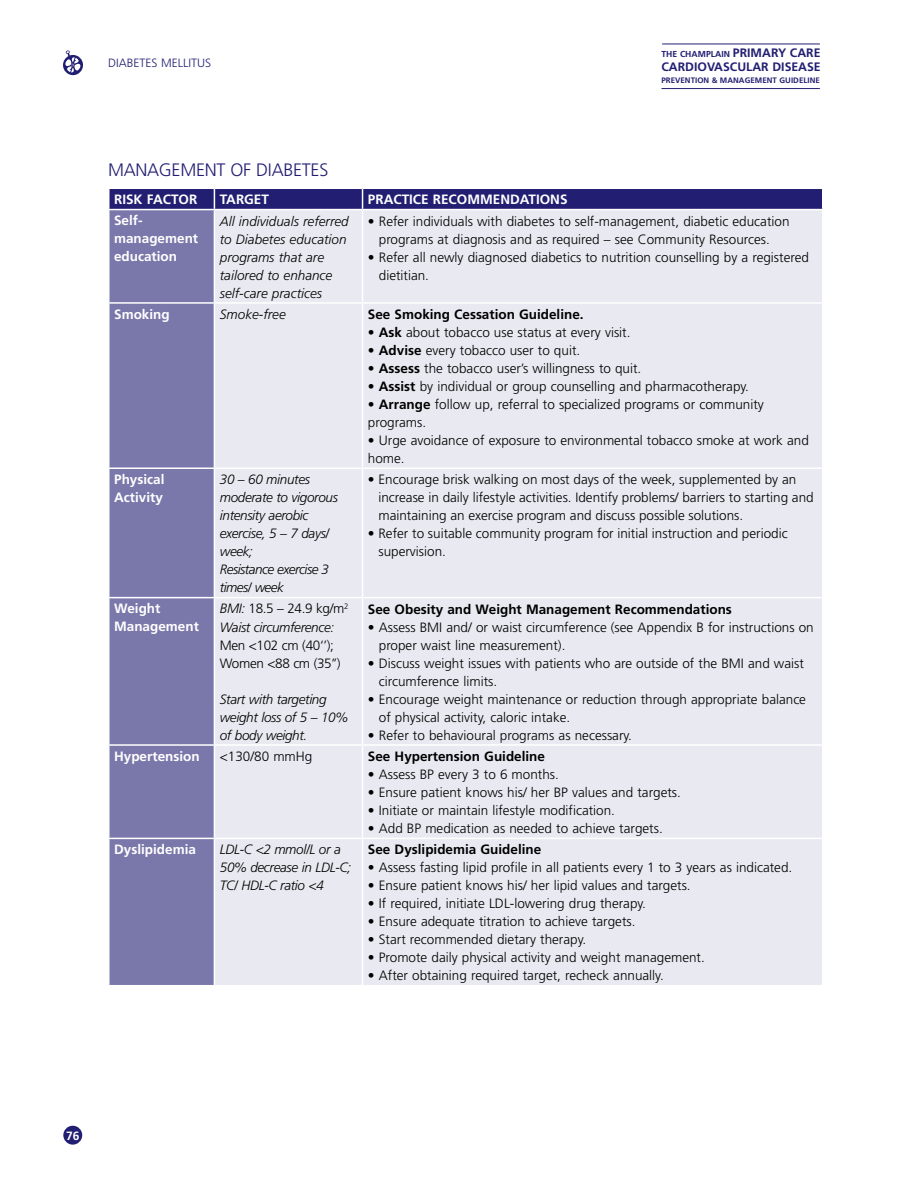
<style>
.page{position:relative;width:918px;height:1188px;background:#fff}
.page>*{position:absolute;margin:0;border:0;box-sizing:border-box;transform-origin:0 0}
.t1{font:300 18px "Frutiger";letter-spacing:-.015em;color:#221f72}
.t2{font:300 13.5px/18px "Frutiger";color:#000}
.t3{font:italic 300 13.5px/18px "Frutiger";letter-spacing:-.025em;color:#000}
.t4{font:700 13.5px/18px "Frutiger";color:#fff}
.t5{font:700 13.5px "Frutiger";color:#000}
.t6{font:italic 300 13.5px/18px "Frutiger";color:#000}
.t7{font:300 13.5px/18px "Frutiger";letter-spacing:-.025em;color:#000}
.t8{font:700 12.3px "Frutiger";color:#221f72}
.t9{font:300 12px "Frutiger";color:#221f72}
.t10{font:700 12px "Frutiger";color:#fff}
.t11{font:700 8.7px "Frutiger";color:#221f72}
.t12{font:700 7.95px "Frutiger";letter-spacing:.005em;color:#221f72}
.s1{font-size:12.3px}
.s2{font-weight:700}
.s3{font-style:normal}
</style>
<div class="page">
<div style="left:63px;top:1126px;width:19px;height:19px;background:#221f72;border-radius:50%"></div>
<svg style="left:63px;top:50px;width:20px;height:25px"></svg>
<hr style="left:662px;top:44px;width:158px;height:1px;background:#221f72">
<hr style="left:662px;top:88px;width:158px;height:1px;background:#221f72">
<div style="left:110px;top:210px;width:104px;height:775px;background:#7a78ab"></div>
<div style="left:215px;top:210px;width:607px;height:775px;background:#e9e9f1"></div>
<svg style="left:109px;top:188px;width:714px;height:21px;background:#302d7a"></svg>
<hr style="left:362px;top:210px;width:1px;height:92px;background:#fff">
<hr style="left:108px;top:302px;width:106px;height:2px;background:#fff">
<hr style="left:214px;top:302px;width:149px;height:2px;background:#fff">
<hr style="left:363px;top:302px;width:460px;height:2px;background:#fff">
<hr style="left:362px;top:304px;width:1px;height:164px;background:#fff">
<hr style="left:108px;top:468px;width:106px;height:1px;background:#fff">
<hr style="left:214px;top:468px;width:149px;height:1px;background:#fff">
<hr style="left:363px;top:468px;width:460px;height:1px;background:#fff">
<hr style="left:362px;top:469px;width:1px;height:128px;background:#fff">
<hr style="left:108px;top:597px;width:106px;height:1px;background:#fff">
<hr style="left:214px;top:597px;width:149px;height:1px;background:#fff">
<hr style="left:363px;top:597px;width:460px;height:1px;background:#fff">
<hr style="left:362px;top:598px;width:1px;height:146px;background:#fff">
<hr style="left:108px;top:744px;width:106px;height:2px;background:#fff">
<hr style="left:214px;top:744px;width:149px;height:2px;background:#fff">
<hr style="left:363px;top:744px;width:460px;height:2px;background:#fff">
<hr style="left:362px;top:746px;width:1px;height:92px;background:#fff">
<hr style="left:108px;top:838px;width:106px;height:1px;background:#fff">
<hr style="left:214px;top:838px;width:149px;height:1px;background:#fff">
<hr style="left:363px;top:838px;width:460px;height:1px;background:#fff">
<hr style="left:362px;top:839px;width:1px;height:146px;background:#fff">
<p class="t9" style="left:108px;top:56px;width:105px">DIABETES MELLITUS</p>
<p class="t11" style="left:661px;top:49px;width:161px">THE CHAMPLAIN <span class="s1">PRIMARY CARE</span></p>
<p class="t8" style="left:661px;top:60px;width:161px">CARDIOVASCULAR DISEASE</p>
<p class="t12" style="left:661px;top:75px;width:160px">PREVENTION &amp; MANAGEMENT GUIDELINE</p>
<h1 class="t1" style="left:108px;top:160px;width:222px">MANAGEMENT OF DIABETES</h1>
<p class="t4" style="left:114px;top:190px;width:85px">RISK FACTOR</p>
<p class="t4" style="left:220px;top:190px;width:51px">TARGET</p>
<p class="t4" style="left:368px;top:190px;width:201px">PRACTICE RECOMMENDATIONS</p>
<p class="t4" style="left:114px;top:212px;width:86px">Self&shy;management education</p>
<p class="t6" style="left:220px;top:212px;width:131px">All individuals referred to Diabetes education programs that are tailored to enhance self-care practices</p>
<p class="t2" style="left:379px;top:212px;width:412px;text-indent:-11px">• Refer individuals with diabetes to self-management, diabetic education programs at diagnosis and as required – see Community Resources.</p>
<p class="t2" style="left:379px;top:248px;width:432px;text-indent:-11px">• Refer all newly diagnosed diabetics to nutrition counselling by a registered dietitian.</p>
<p class="t4" style="left:114px;top:305px;width:57px">Smoking</p>
<p class="t6" style="left:220px;top:305px;width:67px">Smoke-free</p>
<p class="t5" style="left:368px;top:306px;width:217px">See Smoking Cessation Guideline.</p>
<p class="t2" style="left:368px;top:323px;width:264px">• <span class="s2">Ask</span> about tobacco use status at every visit.</p>
<p class="t2" style="left:368px;top:341px;width:214px">• <span class="s2">Advise</span> every tobacco user to quit.</p>
<p class="t2" style="left:368px;top:359px;width:275px">• <span class="s2">Assess</span> the tobacco user’s willingness to quit.</p>
<p class="t2" style="left:368px;top:377px;width:383px">• <span class="s2">Assist</span> by individual or group counselling and pharmacotherapy.</p>
<p class="t2" style="left:368px;top:395px;width:397px">• <span class="s2">Arrange</span> follow up, referral to specialized programs or community programs.</p>
<p class="t2" style="left:368px;top:431px;width:442px">• Urge avoidance of exposure to environmental tobacco smoke at work and home.</p>
<p class="t4" style="left:114px;top:470px;width:52px">Physical<br>Activity</p>
<p class="t3" style="left:220px;top:470px;width:120px">30 – 60 minutes moderate to vigorous intensity aerobic exercise, 5 – 7 days/ week;<br>Resistance exercise 3 times/ week</p>
<p class="t2" style="left:378px;top:470px;width:437px;text-indent:-11px">• Encourage brisk walking on most days of the week, supplemented by an increase in daily lifestyle activities. Identify problems/ barriers to starting and maintaining an exercise program and discuss possible solutions.</p>
<p class="t2" style="left:378px;top:524px;width:411px;text-indent:-11px">• Refer to suitable community program for initial instruction and periodic supervision.</p>
<p class="t4" style="left:114px;top:600px;width:86px">Weight<br>Management</p>
<p class="t3" style="left:220px;top:600px;width:130px">BMI: <span class="s3">18.5 – 24.9 kg/m</span><sup>2<br></sup>Waist circumference:</p>
<p class="t7" style="left:220px;top:636px;width:122px">Men &lt;102 cm (40‘’);<br>Women &lt;88 cm (35’’)</p>
<p class="t3" style="left:220px;top:690px;width:130px">Start with targeting weight loss of 5 – 10% of body weight.</p>
<p class="t5" style="left:368px;top:601px;width:365px">See Obesity and Weight Management Recommendations</p>
<p class="t2" style="left:379px;top:618px;width:436px;text-indent:-11px">• Assess BMI and/ or waist circumference (see Appendix B for instructions on proper waist line measurement).</p>
<p class="t2" style="left:379px;top:654px;width:427px;text-indent:-11px">• Discuss weight issues with patients who are outside of the BMI and waist circumference limits.</p>
<p class="t2" style="left:379px;top:690px;width:429px;text-indent:-11px">• Encourage weight maintenance or reduction through appropriate balance of physical activity, caloric intake.</p>
<p class="t2" style="left:368px;top:726px;width:266px">• Refer to behavioural programs as necessary.</p>
<p class="t4" style="left:114px;top:747px;width:87px">Hypertension</p>
<p class="t2" style="left:220px;top:747px;width:94px">&lt;130/80 mmHg</p>
<p class="t5" style="left:368px;top:748px;width:179px">See Hypertension Guideline</p>
<p class="t2" style="left:368px;top:765px;width:192px">• Assess BP every 3 to 6 months.</p>
<p class="t2" style="left:368px;top:783px;width:314px">• Ensure patient knows his/ her BP values and targets.</p>
<p class="t2" style="left:368px;top:801px;width:249px">• Initiate or maintain lifestyle modification.</p>
<p class="t2" style="left:368px;top:819px;width:296px">• Add BP medication as needed to achieve targets.</p>
<p class="t4" style="left:114px;top:840px;width:83px">Dyslipidemia</p>
<p class="t3" style="left:220px;top:841px;width:133px">LDL-C &lt;2 mmol/L or a<br>50% decrease in LDL-C;<br>TC/ HDL-C ratio &lt;4</p>
<p class="t5" style="left:368px;top:842px;width:175px">See Dyslipidemia Guideline</p>
<p class="t2" style="left:368px;top:859px;width:426px">• Assess fasting lipid profile in all patients every 1 to 3 years as indicated.</p>
<p class="t2" style="left:368px;top:877px;width:324px">• Ensure patient knows his/ her lipid values and targets.</p>
<p class="t2" style="left:368px;top:895px;width:280px">• If required, initiate LDL-lowering drug therapy.</p>
<p class="t2" style="left:368px;top:913px;width:269px">• Ensure adequate titration to achieve targets.</p>
<p class="t2" style="left:368px;top:931px;width:220px">• Start recommended dietary therapy.</p>
<p class="t2" style="left:368px;top:949px;width:338px">• Promote daily physical activity and weight management.</p>
<p class="t2" style="left:368px;top:967px;width:297px">• After obtaining required target, recheck annually.</p>
<p class="t10" style="left:66px;top:1128px;width:15px">76</p>
</div>
